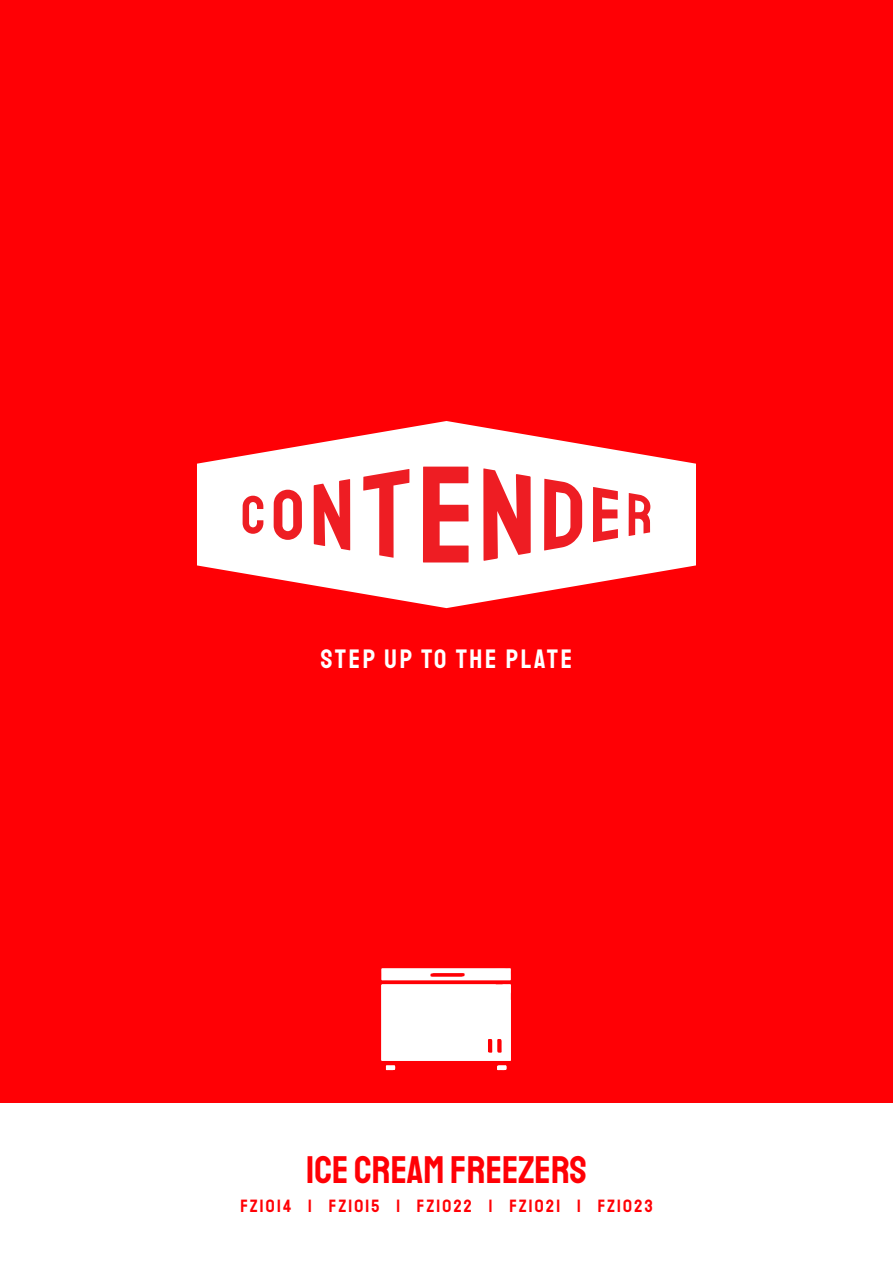
<style>
.page{position:relative;width:893px;height:1263px;background:#ff0005}
.page>*{position:absolute;margin:0;border:0;box-sizing:border-box;transform-origin:0 0}
.t1{font:39px "Staatliches";color:#ff0005}
.t2{font:27px "Staatliches";letter-spacing:.1em;color:#fff}
.t3{font:18px "Staatliches";letter-spacing:.125em;color:#ff0005}
</style>
<div class="page">
<div style="left:0;top:1103px;width:893px;height:160px;background:#fff"></div>
<svg style="left:197px;top:421px;width:499px;height:187px;fill:#fff"></svg>
<svg style="left:483px;top:468px;width:48px;height:93px;background:#f36569"></svg>
<svg style="left:423px;top:467px;width:46px;height:95px;background:#f36367"></svg>
<svg style="left:363px;top:469px;width:46px;height:89px;background:#f8a4a7"></svg>
<svg style="left:274px;top:490px;width:28px;height:50px"></svg>
<svg style="left:314px;top:479px;width:36px;height:71px;background:#f36165"></svg>
<svg style="left:243px;top:496px;width:20px;height:38px"></svg>
<svg style="left:544px;top:479px;width:38px;height:71px;background:#f46e72"></svg>
<svg style="left:593px;top:487px;width:25px;height:55px"></svg>
<svg style="left:629px;top:493px;width:21px;height:43px"></svg>
<svg style="left:381px;top:968px;width:130px;height:102px;background:#ffdbdb"></svg>
<p class="t2" style="left:321px;top:641px;width:253px">STEP UP TO THE PLATE</p>
<p class="t1" style="left:306px;top:1144px;width:282px">ICE CREAM FREEZERS</p>
<p class="t3" style="left:240px;top:1193px;width:414px">FZI014 | FZI015 | FZI022 | FZI021 | FZI023</p>
</div>
